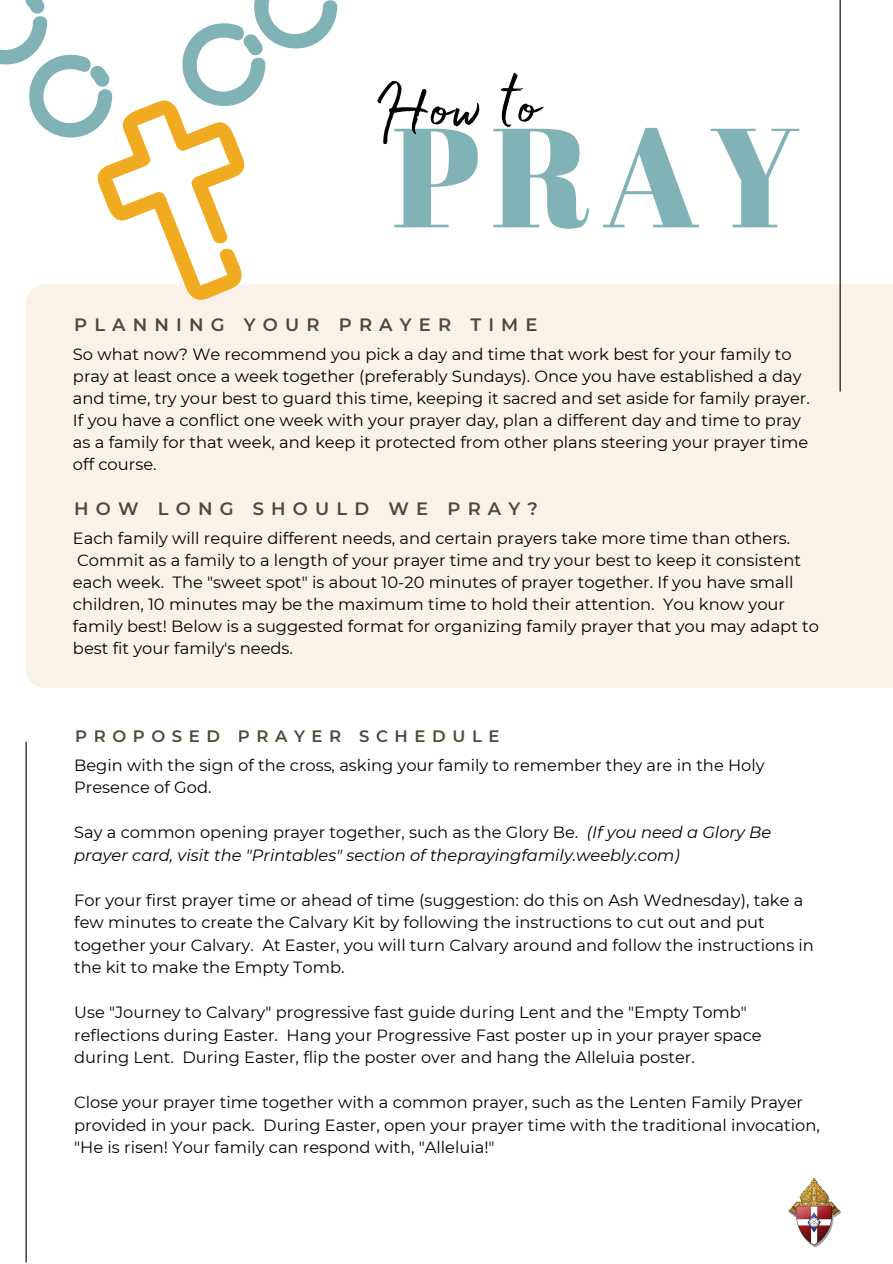
<style>
.page{position:relative;width:893px;height:1264px;background:#fff}
.page>*{position:absolute;margin:0;border:0;box-sizing:border-box;transform-origin:0 0}
.t1{font:140.85px "Abril Fatface";color:#81b3b6}
.t2{font:90px "Madelyn Fill";color:#000}
.t3{font:600 17.85px "Montserrat";letter-spacing:.4em;color:#524838}
.t4{font:600 16.5px "Montserrat";letter-spacing:.4em;color:#524838}
.t5{font:16.35px/22px "Montserrat";color:#000}
.t6{font:16.2px/22.5px "Montserrat";color:#000}
.t7{font:italic 16.2px/22.5px "Montserrat";color:#000}
.s1{font-style:normal}
</style>
<div class="page">
<div style="left:26px;top:284px;width:866px;height:404px;background:#faf2e9"></div>
<hr style="left:839px;top:0;width:1px;height:391px;background:#000">
<svg style="left:0;top:0;width:337px;height:300px"></svg>
<hr style="left:26px;top:741px;width:1px;height:521px;background:#000">
<img style="left:788px;top:1178px;width:53px;height:70px">
<h2 class="t2" style="left:371px;top:41px;width:167px;rotate:-2deg">How to</h2>
<h1 class="t1" style="left:392px;top:78px;width:409px">PRAY</h1>
<p class="t3" style="left:74px;top:314px;width:465px">PLANNING YOUR PRAYER TIME</p>
<p class="t5" style="left:73px;top:343px;width:738px">So what now? We recommend you pick a day and time that work best for your family to pray at least once a week together (preferably Sundays). Once you have established a day and time, try your best to guard this time, keeping it sacred and set aside for family prayer.<br>If you have a conflict one week with your prayer day, plan a different day and time to pray as a family for that week, and keep it protected from other plans steering your prayer time off course.</p>
<p class="t3" style="left:74px;top:497px;width:465px">HOW LONG SHOULD WE PRAY?</p>
<p class="t5" style="left:73px;top:527px;width:747px">Each family will require different needs, and certain prayers take more time than others.<br>Commit as a family to a length of your prayer time and try your best to keep it consistent each week. The "sweet spot" is about 10-20 minutes of prayer together. If you have small children, 10 minutes may be the maximum time to hold their attention. You know your family best! Below is a suggested format for organizing family prayer that you may adapt to best fit your family's needs.</p>
<p class="t4" style="left:75px;top:725px;width:426px">PROPOSED PRAYER SCHEDULE</p>
<p class="t6" style="left:74px;top:753px;width:692px">Begin with the sign of the cross, asking your family to remember they are in the Holy<br>Presence of God.</p>
<p class="t7" style="left:74px;top:821px;width:698px"><span class="s1">Say a common opening prayer together, such as the Glory Be.</span> (If you need a Glory Be prayer card, visit the "Printables" section of theprayingfamily.weebly.com)</p>
<p class="t6" style="left:74px;top:888px;width:741px">For your first prayer time or ahead of time (suggestion: do this on Ash Wednesday), take a few minutes to create the Calvary Kit by following the instructions to cut out and put together your Calvary. At Easter, you will turn Calvary around and follow the instructions in the kit to make the Empty Tomb.</p>
<p class="t6" style="left:74px;top:1001px;width:689px">Use "Journey to Calvary" progressive fast guide during Lent and the "Empty Tomb" reflections during Easter. Hang your Progressive Fast poster up in your prayer space during Lent. During Easter, flip the poster over and hang the Alleluia poster.</p>
<p class="t6" style="left:74px;top:1091px;width:747px">Close your prayer time together with a common prayer, such as the Lenten Family Prayer provided in your pack. During Easter, open your prayer time with the traditional invocation, "He is risen! Your family can respond with, "Alleluia!"</p>
</div>
